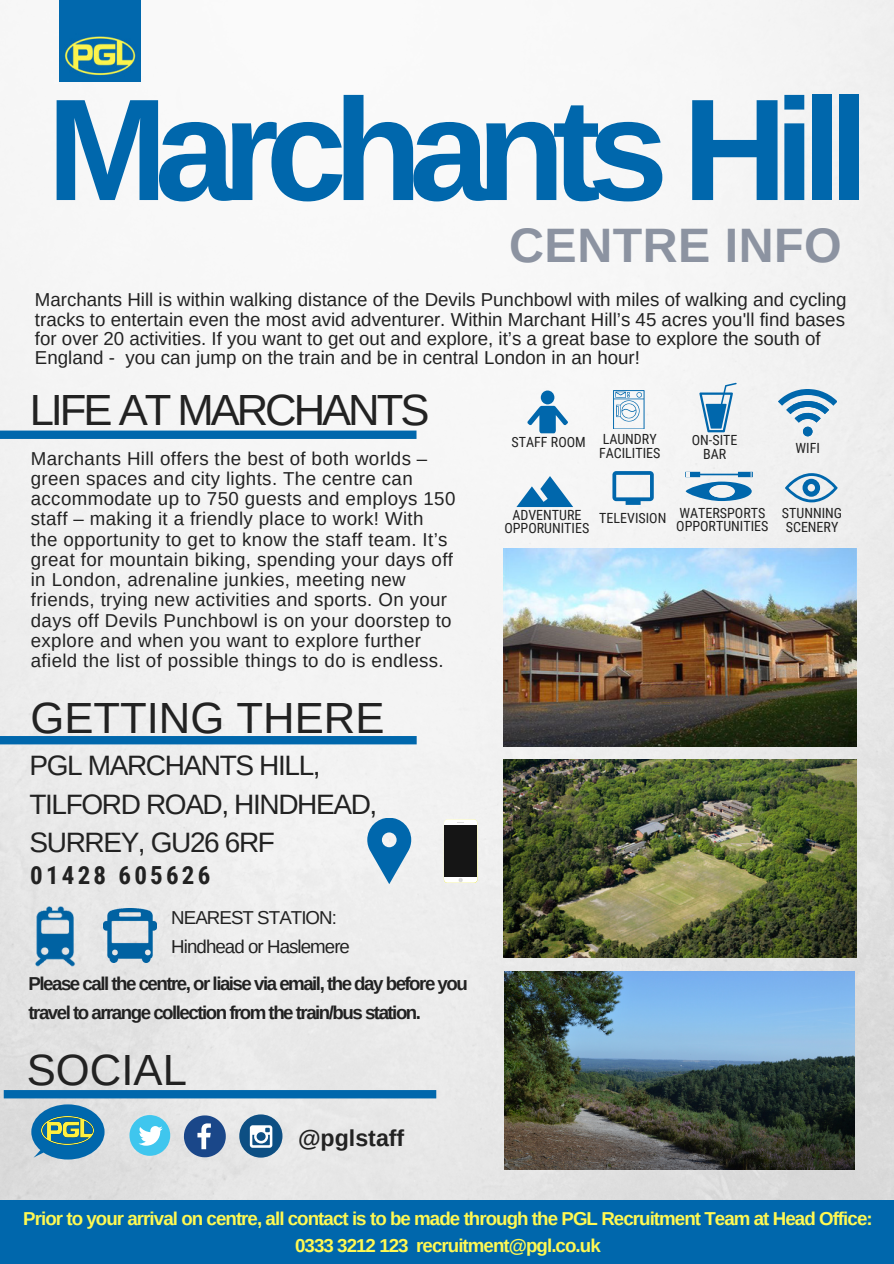
<style>
.page{position:relative;width:894px;height:1264px;background:#fff}
.page>*{position:absolute;margin:0;border:0;box-sizing:border-box;transform-origin:0 0}
.t1{font:700 145.05px "Arimo";letter-spacing:-.09em;color:#0067ac}
.t2{font:700 48.3px "Arimo";letter-spacing:.01em;color:#8c93a1}
.t3{font:43.65px "Arimo";color:#222}
.t4{font:43.65px "Arimo";letter-spacing:-.07em;color:#222}
.t5{font:28.05px "Arimo";letter-spacing:-.05em;color:#222}
.t6{font:700 24.9px "Roboto Condensed";letter-spacing:.13em;color:#222}
.t7{font:700 23.25px "Arimo";color:#222}
.t8{font:18.75px/20.2px "Arimo";letter-spacing:.02em;color:#222}
.t9{font:18.75px "Arimo";color:#222}
.t10{font:700 18.75px "Arimo";letter-spacing:-.05em;color:#fff952}
.t11{font:700 18.75px/29.2px "Arimo";letter-spacing:-.08em;color:#222}
.t12{font:18.75px "Arimo";letter-spacing:-.05em;color:#222}
.t13{font:13.95px/13.5px "Roboto Condensed";color:#222;text-align:center}
</style>
<div class="page">
<img style="left:0;top:0;width:893px;height:1200px">
<svg style="left:0;top:430px;width:416px;height:9px;background:#1070b0"></svg>
<div style="left:0;top:736px;width:416px;height:8px;background:#0067ac"></div>
<img style="left:26px;top:906px;width:59px;height:60px">
<img style="left:104px;top:908px;width:53px;height:54px">
<svg style="left:443px;top:819px;width:34px;height:63px;background:#424241"></svg>
<img style="left:59px;top:0;width:81px;height:81px">
<svg style="left:685px;top:472px;width:67px;height:29px"></svg>
<svg style="left:699px;top:383px;width:37px;height:49px"></svg>
<svg style="left:778px;top:389px;width:58px;height:47px"></svg>
<div style="left:802px;top:427px;width:10px;height:9px;background:#0067ac;border-radius:50%"></div>
<div style="left:540px;top:390px;width:14px;height:14px;background:#0067ac;border-radius:50%"></div>
<svg style="left:527px;top:406px;width:40px;height:27px"></svg>
<svg style="left:612px;top:471px;width:41px;height:34px"></svg>
<svg style="left:784px;top:473px;width:53px;height:29px"></svg>
<svg style="left:613px;top:390px;width:31px;height:39px"></svg>
<div style="left:0;top:1200px;width:893px;height:63px;background:#0067ac"></div>
<svg style="left:367px;top:818px;width:44px;height:65px"></svg>
<svg style="left:516px;top:476px;width:57px;height:31px"></svg>
<img style="left:504px;top:759px;width:352px;height:198px">
<img style="left:504px;top:548px;width:352px;height:198px">
<img style="left:504px;top:971px;width:349px;height:198px">
<svg style="left:4px;top:1090px;width:432px;height:8px;background:#0167ac"></svg>
<svg style="left:31px;top:1104px;width:73px;height:55px;background:#498eba"></svg>
<img style="left:42px;top:1116px;width:51px;height:28px">
<div style="left:129px;top:1115px;width:41px;height:40px;background:#3fc6ee;border-radius:50%"></div>
<svg style="left:138px;top:1126px;width:25px;height:19px"></svg>
<svg style="left:184px;top:1115px;width:42px;height:42px;background:#5d7ca9"></svg>
<div style="left:239px;top:1114px;width:43px;height:43px;background:#0d4f83;border-radius:50%"></div>
<svg style="left:250px;top:1125px;width:22px;height:22px"></svg>
<p class="t1" style="left:47px;top:69px;width:823px">Marchants Hill</p>
<p class="t2" style="left:509px;top:218px;width:334px">CENTRE INFO</p>
<p class="t9" style="left:35px;top:289px;width:813px">Marchants Hill is within walking distance of the Devils Punchbowl with miles of walking and cycling</p>
<p class="t9" style="left:35px;top:308px;width:811px">tracks to entertain even the most avid adventurer. Within Marchant Hill’s 45 acres you'll find bases</p>
<p class="t9" style="left:35px;top:328px;width:787px">for over 20 activities. If you want to get out and explore, it’s a great base to explore the south of</p>
<p class="t9" style="left:35px;top:347px;width:606px">England - you can jump on the train and be in central London in an hour!</p>
<p class="t4" style="left:30px;top:385px;width:401px">LIFE AT MARCHANTS</p>
<p class="t8" style="left:31px;top:448px;width:426px">Marchants Hill offers the best of both worlds – green spaces and city lights. The centre can accommodate up to 750 guests and employs 150 staff – making it a friendly place to work! With<br>the opportunity to get to know the staff team. It’s great for mountain biking, spending your days off in London, adrenaline junkies, meeting new friends, trying new activities and sports. On your days off Devils Punchbowl is on your doorstep to explore and when you want to explore further afield the list of possible things to do is endless.</p>
<p class="t3" style="left:30px;top:693px;width:355px">GETTING THERE</p>
<p class="t5" style="left:29px;top:750px;width:292px">PGL MARCHANTS HILL,</p>
<p class="t5" style="left:29px;top:788px;width:349px">TILFORD ROAD, HINDHEAD,</p>
<p class="t5" style="left:29px;top:826px;width:247px">SURREY, GU26 6RF</p>
<p class="t6" style="left:30px;top:861px;width:181px">01428 605626</p>
<p class="t12" style="left:171px;top:906px;width:167px">NEAREST STATION:</p>
<p class="t12" style="left:171px;top:936px;width:180px">Hindhead or Haslemere</p>
<p class="t11" style="left:29px;top:968px;width:440px">Please call the centre, or liaise via email, the day before you travel to arrange collection from the train/bus station.</p>
<p class="t3" style="left:27px;top:1045px;width:161px">SOCIAL</p>
<p class="t7" style="left:298px;top:1124px;width:108px">@pglstaff</p>
<p class="t13" style="left:511px;top:435px;width:76px">STAFF ROOM</p>
<p class="t13" style="left:602px;top:433px;width:56px">LAUNDRY</p>
<p class="t13" style="left:599px;top:446px;width:63px">FACILITIES</p>
<p class="t13" style="left:691px;top:433px;width:47px">ON-SITE</p>
<p class="t13" style="left:702px;top:447px;width:25px">BAR</p>
<p class="t13" style="left:795px;top:442px;width:26px">WIFI</p>
<p class="t13" style="left:504px;top:508px;width:86px">ADVENTURE<br>OPPORUNITIES</p>
<p class="t13" style="left:599px;top:511px;width:69px">TELEVISION</p>
<p class="t13" style="left:679px;top:506px;width:87px">WATERSPORTS</p>
<p class="t13" style="left:676px;top:520px;width:94px">OPPORTUNITIES</p>
<p class="t13" style="left:781px;top:506px;width:62px">STUNNING</p>
<p class="t13" style="left:785px;top:520px;width:54px">SCENERY</p>
<p class="t10" style="left:23px;top:1207px;width:850px">Prior to your arrival on centre, all contact is to be made through the PGL Recruitment Team at Head Office:</p>
<p class="t10" style="left:295px;top:1234px;width:307px">0333 3212 123 recruitment@pgl.co.uk</p>
</div>
